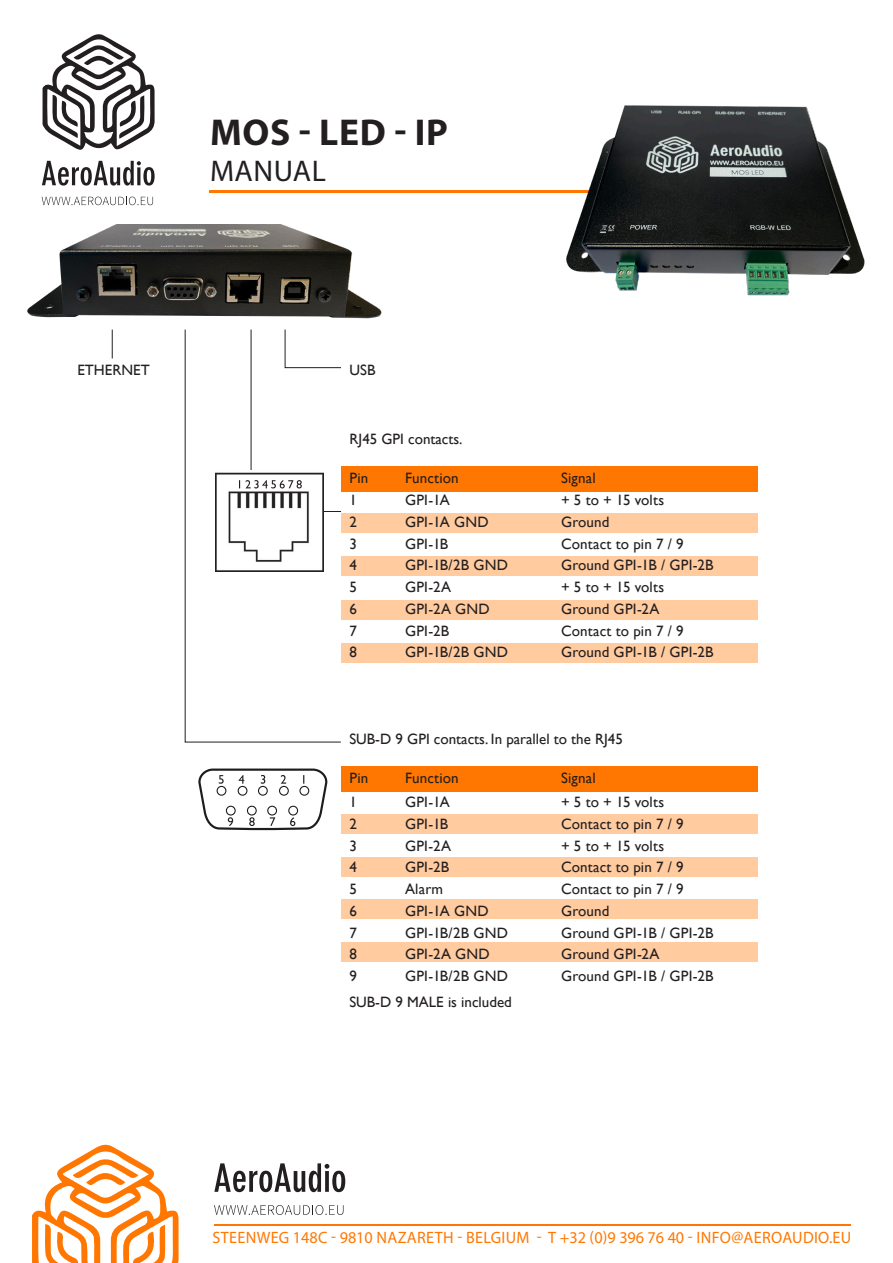
<style>
.page{position:relative;width:893px;height:1263px;background:#fff}
.page>*{position:absolute;margin:0;border:0;box-sizing:border-box;transform-origin:0 0}
.t1{font:700 37.5px "Myriad Pro";letter-spacing:.02em;color:#231f20}
.t2{font:30px "Myriad Pro";letter-spacing:.02em;color:#231f20}
.t3{font:16.5px "Myriad Pro";letter-spacing:.02em;color:#f70}
.t4{font:15px "Gill Sans";letter-spacing:.01em;color:#231f20}
.t5{font:700 10.35px/13px "DIN Alternate";color:#231f20}
</style>
<div class="page">
<div style="left:341px;top:513px;width:417px;height:20px;background:#ffcb9f"></div>
<div style="left:341px;top:814px;width:417px;height:19px;background:#ffcb9f"></div>
<div style="left:341px;top:556px;width:417px;height:19px;background:#ffcb9f"></div>
<div style="left:341px;top:857px;width:417px;height:19px;background:#ffcb9f"></div>
<div style="left:341px;top:601px;width:417px;height:19px;background:#ffcb9f"></div>
<div style="left:341px;top:899px;width:417px;height:20px;background:#ffcb9f"></div>
<div style="left:341px;top:643px;width:417px;height:19px;background:#ffcb9f"></div>
<div style="left:341px;top:942px;width:417px;height:19px;background:#ffcb9f"></div>
<div style="left:341px;top:466px;width:417px;height:26px;background:#f70"></div>
<div style="left:341px;top:766px;width:417px;height:26px;background:#f70"></div>
<hr style="left:209px;top:190px;width:624px;height:3px;background:#f70">
<svg style="left:43px;top:34px;width:112px;height:116px"></svg>
<svg style="left:42px;top:161px;width:113px;height:25px"></svg>
<svg style="left:42px;top:197px;width:111px;height:8px"></svg>
<img style="left:566px;top:105px;width:299px;height:190px">
<img style="left:27px;top:224px;width:355px;height:95px">
<svg style="left:112px;top:330px;width:1px;height:28px"></svg>
<svg style="left:185px;top:329px;width:156px;height:413px"></svg>
<svg style="left:198px;top:768px;width:130px;height:63px"></svg>
<div style="left:217px;top:786px;width:9px;height:10px;border:1px solid #1d1d1b;border-radius:50%"></div>
<div style="left:238px;top:786px;width:9px;height:10px;border:1px solid #1d1d1b;border-radius:50%"></div>
<div style="left:258px;top:786px;width:10px;height:10px;border:1px solid #1d1d1b;border-radius:50%"></div>
<div style="left:279px;top:786px;width:10px;height:10px;border:1px solid #1d1d1b;border-radius:50%"></div>
<div style="left:299px;top:786px;width:10px;height:10px;border:1px solid #1d1d1b;border-radius:50%"></div>
<div style="left:226px;top:806px;width:10px;height:9px;border:1px solid #1d1d1b;border-radius:50%"></div>
<div style="left:247px;top:806px;width:10px;height:9px;border:1px solid #1d1d1b;border-radius:50%"></div>
<div style="left:267px;top:806px;width:10px;height:9px;border:1px solid #1d1d1b;border-radius:50%"></div>
<div style="left:288px;top:806px;width:10px;height:9px;border:1px solid #1d1d1b;border-radius:50%"></div>
<img style="left:216px;top:471px;width:108px;height:100px">
<svg style="left:239px;top:329px;width:102px;height:183px"></svg>
<hr style="left:214px;top:1224px;width:636px;height:1px;background:#f70">
<svg style="left:214px;top:1163px;width:131px;height:29px"></svg>
<svg style="left:214px;top:1205px;width:129px;height:10px"></svg>
<svg style="left:32px;top:1144px;width:147px;height:119px"></svg>
<p class="t1" style="left:210px;top:108px;width:239px">MOS - LED - IP</p>
<p class="t2" style="left:210px;top:152px;width:117px">MANUAL</p>
<p class="t4" style="left:77px;top:361px;width:74px">ETHERNET</p>
<p class="t4" style="left:350px;top:361px;width:27px">USB</p>
<p class="t4" style="left:350px;top:430px;width:115px">RJ45 GPI contacts.</p>
<p class="t4" style="left:350px;top:470px;width:20px">Pin</p>
<p class="t4" style="left:405px;top:470px;width:55px">Function</p>
<p class="t4" style="left:561px;top:470px;width:36px">Signal</p>
<p class="t4" style="left:350px;top:491px;width:9px">1</p>
<p class="t4" style="left:405px;top:491px;width:46px">GPI-1A</p>
<p class="t4" style="left:561px;top:491px;width:105px">+ 5 to + 15 volts</p>
<p class="t4" style="left:350px;top:513px;width:9px">2</p>
<p class="t4" style="left:405px;top:513px;width:85px">GPI-1A GND</p>
<p class="t4" style="left:561px;top:513px;width:50px">Ground</p>
<p class="t4" style="left:350px;top:535px;width:9px">3</p>
<p class="t4" style="left:405px;top:535px;width:45px">GPI-1B</p>
<p class="t4" style="left:561px;top:535px;width:124px">Contact to pin 7 / 9</p>
<p class="t4" style="left:350px;top:557px;width:9px">4</p>
<p class="t4" style="left:405px;top:557px;width:104px">GPI-1B/2B GND</p>
<p class="t4" style="left:561px;top:557px;width:154px">Ground GPI-1B / GPI-2B</p>
<p class="t4" style="left:350px;top:578px;width:9px">5</p>
<p class="t4" style="left:405px;top:578px;width:48px">GPI-2A</p>
<p class="t4" style="left:561px;top:578px;width:105px">+ 5 to + 15 volts</p>
<p class="t4" style="left:350px;top:600px;width:9px">6</p>
<p class="t4" style="left:405px;top:600px;width:86px">GPI-2A GND</p>
<p class="t4" style="left:561px;top:600px;width:100px">Ground GPI-2A</p>
<p class="t4" style="left:350px;top:622px;width:9px">7</p>
<p class="t4" style="left:405px;top:622px;width:46px">GPI-2B</p>
<p class="t4" style="left:561px;top:622px;width:124px">Contact to pin 7 / 9</p>
<p class="t4" style="left:350px;top:644px;width:9px">8</p>
<p class="t4" style="left:405px;top:644px;width:104px">GPI-1B/2B GND</p>
<p class="t4" style="left:561px;top:644px;width:154px">Ground GPI-1B / GPI-2B</p>
<p class="t5" style="left:446px;top:607px;width:22px">Type</p>
<p class="t5" style="left:446px;top:646px;width:31px">Ingang</p>
<p class="t4" style="left:349px;top:730px;width:275px">SUB-D 9 GPI contacts. In parallel to the RJ45</p>
<p class="t4" style="left:350px;top:769px;width:20px">Pin</p>
<p class="t4" style="left:405px;top:769px;width:55px">Function</p>
<p class="t4" style="left:561px;top:769px;width:36px">Signal</p>
<p class="t4" style="left:350px;top:793px;width:9px">1</p>
<p class="t4" style="left:405px;top:793px;width:46px">GPI-1A</p>
<p class="t4" style="left:561px;top:793px;width:105px">+ 5 to + 15 volts</p>
<p class="t4" style="left:350px;top:815px;width:9px">2</p>
<p class="t4" style="left:405px;top:815px;width:45px">GPI-1B</p>
<p class="t4" style="left:561px;top:815px;width:124px">Contact to pin 7 / 9</p>
<p class="t4" style="left:350px;top:837px;width:9px">3</p>
<p class="t4" style="left:405px;top:837px;width:48px">GPI-2A</p>
<p class="t4" style="left:561px;top:837px;width:105px">+ 5 to + 15 volts</p>
<p class="t4" style="left:350px;top:858px;width:9px">4</p>
<p class="t4" style="left:405px;top:858px;width:46px">GPI-2B</p>
<p class="t4" style="left:561px;top:858px;width:124px">Contact to pin 7 / 9</p>
<p class="t4" style="left:350px;top:880px;width:9px">5</p>
<p class="t4" style="left:405px;top:880px;width:40px">Alarm</p>
<p class="t4" style="left:561px;top:880px;width:124px">Contact to pin 7 / 9</p>
<p class="t4" style="left:350px;top:902px;width:9px">6</p>
<p class="t4" style="left:405px;top:902px;width:85px">GPI-1A GND</p>
<p class="t4" style="left:561px;top:902px;width:50px">Ground</p>
<p class="t4" style="left:350px;top:924px;width:9px">7</p>
<p class="t4" style="left:405px;top:924px;width:104px">GPI-1B/2B GND</p>
<p class="t4" style="left:561px;top:924px;width:154px">Ground GPI-1B / GPI-2B</p>
<p class="t4" style="left:350px;top:945px;width:9px">8</p>
<p class="t4" style="left:405px;top:945px;width:86px">GPI-2A GND</p>
<p class="t4" style="left:561px;top:945px;width:100px">Ground GPI-2A</p>
<p class="t4" style="left:350px;top:967px;width:9px">9</p>
<p class="t4" style="left:405px;top:967px;width:104px">GPI-1B/2B GND</p>
<p class="t4" style="left:561px;top:967px;width:154px">Ground GPI-1B / GPI-2B</p>
<p class="t5" style="left:446px;top:964px;width:31px">Type<br>Shield<br>Ingang</p>
<p class="t4" style="left:349px;top:993px;width:164px">SUB-D 9 MALE is included</p>
<p class="t3" style="left:212px;top:1227px;width:640px">STEENWEG 148C - 9810 NAZARETH - BELGIUM - T +32 (0)9 396 76 40 - INFO@AEROAUDIO.EU</p>
</div>
